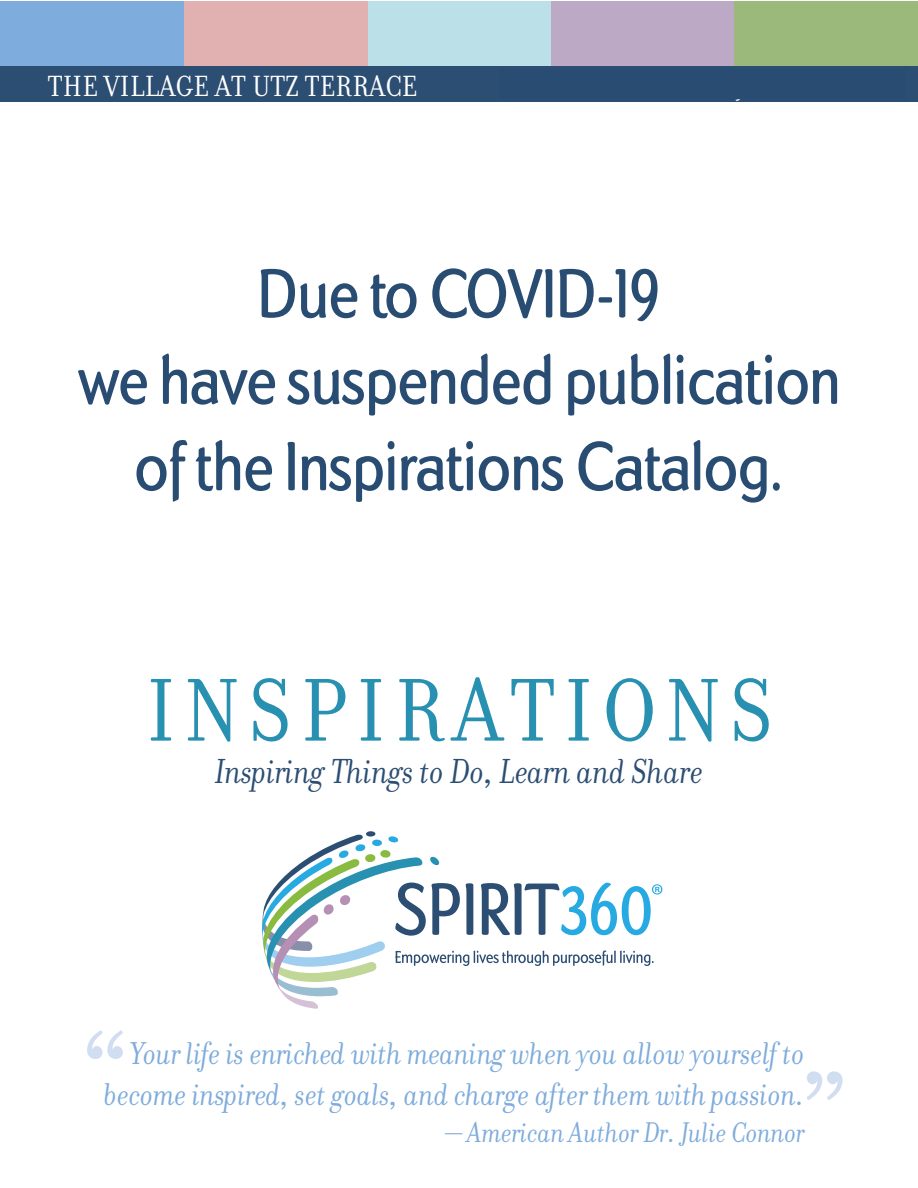
<style>
.page{position:relative;width:918px;height:1188px;background:#fff}
.page>*{position:absolute;margin:0;border:0;box-sizing:border-box;transform-origin:0 0}
.t1{font:italic 123.75px "Donatora";color:#d1def2}
.t2{font:96px "Donatora";letter-spacing:.09em;color:#2890b0}
.t3{font:500 condensed 72px "Dundee";color:#294d72}
.t4{font:italic 37.5px "Donatora";color:#2c4e73}
.t5{font:italic 34.05px/40.8px "Donatora";color:#7eacdc;text-align:right}
.t6{font:31.5px "Donatora";letter-spacing:.01em;color:#fff}
.t7{font:italic 30.6px "Donatora";color:#7eacdc}
</style>
<div class="page">
<svg style="left:262px;top:831px;width:400px;height:178px"></svg>
<div style="left:1px;top:1px;width:183px;height:65px;background:#7eacdc"></div>
<div style="left:184px;top:1px;width:184px;height:65px;background:#e1b0b0"></div>
<div style="left:368px;top:1px;width:183px;height:65px;background:#bce0e8"></div>
<div style="left:551px;top:1px;width:184px;height:65px;background:#bba9c6"></div>
<div style="left:735px;top:1px;width:183px;height:65px;background:#9bb97b"></div>
<div style="left:1px;top:66px;width:917px;height:38px;background:#2c4e73"></div>
<div style="left:1px;top:102px;width:917px;height:553px;background:#fff"></div>
<p class="t6" style="left:48px;top:68px;width:371px">THE VILLAGE AT UTZ TERRACE</p>
<p class="t3" style="left:258px;top:251px;width:405px">Due to COVID-19</p>
<p class="t3" style="left:79px;top:338px;width:763px">we have suspended publication</p>
<p class="t3" style="left:134px;top:424px;width:652px">of the Inspirations Catalog.</p>
<p class="t2" style="left:146px;top:657px;width:628px">INSPIRATIONS</p>
<p class="t4" style="left:215px;top:751px;width:490px">Inspiring Things to Do, Learn and Share</p>
<p class="t1" style="left:73px;top:1005px;width:53px">“</p>
<p class="t5" style="left:104px;top:1033px;width:702px">Your life is enriched with meaning when you allow yourself to become inspired, set goals, and charge after them with passion.</p>
<p class="t7" style="left:445px;top:1115px;width:362px">— American Author Dr. Julie Connor</p>
<p class="t1" style="left:793px;top:1046px;width:54px">”</p>
</div>
